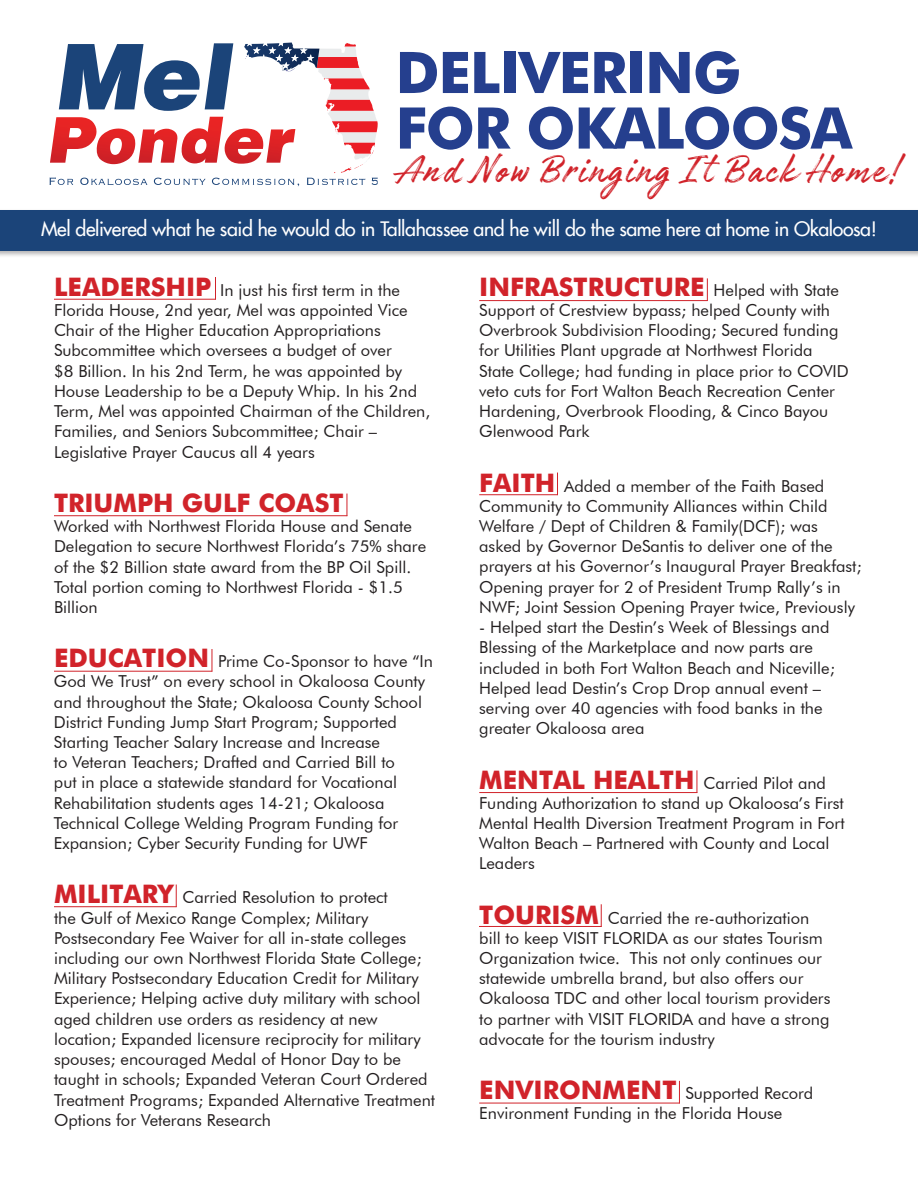
<style>
.page{position:relative;width:918px;height:1188px;background:#fff}
.page>*{position:absolute;margin:0;border:0;box-sizing:border-box;transform-origin:0 0}
.t1{font:700 57.45px/55.5px "Futura BT";letter-spacing:-.02em;color:#253f8e}
.t2{font:44.85px "Authenia";letter-spacing:.04em;color:#d1232a}
.t3{font:700 25.5px "Futura";color:#d1232a}
.t4{font:19.5px "Futura";letter-spacing:-.02em;color:#fff}
.t5{font:16.5px/20.2px "Futura BT";color:#231f20}
.s1{font-family:"Futura";font-weight:700;font-size:25.5px;color:#d1232a}
</style>
<div class="page">
<div style="left:0;top:208px;width:918px;height:50px;background:#231f20;opacity:.35"></div>
<div style="left:0;top:210px;width:918px;height:40px;background:#1b4479"></div>
<svg style="left:49px;top:43px;width:329px;height:143px"></svg>
<svg style="left:215px;top:277px;width:1px;height:22px"></svg>
<hr style="left:54px;top:299px;width:162px;height:1px;background:#d1232a">
<svg style="left:347px;top:494px;width:1px;height:22px"></svg>
<hr style="left:54px;top:515px;width:293px;height:1px;background:#d1232a">
<svg style="left:212px;top:649px;width:1px;height:23px"></svg>
<hr style="left:54px;top:671px;width:158px;height:1px;background:#d1232a">
<svg style="left:176px;top:885px;width:1px;height:21px"></svg>
<hr style="left:54px;top:906px;width:123px;height:1px;background:#d1232a">
<svg style="left:707px;top:278px;width:1px;height:22px"></svg>
<hr style="left:479px;top:300px;width:229px;height:1px;background:#d1232a">
<svg style="left:557px;top:473px;width:1px;height:21px"></svg>
<hr style="left:479px;top:494px;width:79px;height:1px;background:#d1232a">
<svg style="left:697px;top:770px;width:1px;height:23px"></svg>
<hr style="left:479px;top:792px;width:218px;height:1px;background:#d1232a">
<svg style="left:601px;top:904px;width:1px;height:22px"></svg>
<hr style="left:479px;top:926px;width:123px;height:1px;background:#d1232a">
<svg style="left:679px;top:1081px;width:1px;height:22px"></svg>
<hr style="left:479px;top:1103px;width:201px;height:1px;background:#d1232a">
<h1 class="t1" style="left:396px;top:44px;width:458px">DELIVERING<br>FOR OKALOOSA</h1>
<h2 class="t2" style="left:396px;top:147px;width:506px">And Now Bringing It Back Home!</h2>
<p class="t4" style="left:41px;top:219px;width:837px">Mel delivered what he said he would do in Tallahassee and he will do the same here at home in Okaloosa!</p>
<p class="t5" style="left:54px;top:280px;width:378px"><span class="s1">LEADERSHIP</span> In just his first term in the Florida House, 2nd year, Mel was appointed Vice Chair of the Higher Education Appropriations Subcommittee which oversees a budget of over<br>$8 Billion. In his 2nd Term, he was appointed by House Leadership to be a Deputy Whip. In his 2nd Term, Mel was appointed Chairman of the Children, Families, and Seniors Subcommittee; Chair – Legislative Prayer Caucus all 4 years</p>
<h3 class="t3" style="left:54px;top:484px;width:291px">TRIUMPH GULF COAST</h3>
<p class="t5" style="left:54px;top:516px;width:374px">Worked with Northwest Florida House and Senate Delegation to secure Northwest Florida’s 75% share of the $2 Billion state award from the BP Oil Spill.<br>Total portion coming to Northwest Florida - $1.5<br>Billion</p>
<p class="t5" style="left:54px;top:651px;width:381px"><span class="s1">EDUCATION</span> Prime Co-Sponsor to have “In God We Trust” on every school in Okaloosa County and throughout the State; Okaloosa County School District Funding Jump Start Program; Supported Starting Teacher Salary Increase and Increase<br>to Veteran Teachers; Drafted and Carried Bill to<br>put in place a statewide standard for Vocational Rehabilitation students ages 14-21; Okaloosa Technical College Welding Program Funding for Expansion; Cyber Security Funding for UWF</p>
<p class="t5" style="left:54px;top:887px;width:383px"><span class="s1">MILITARY</span> Carried Resolution to protect<br>the Gulf of Mexico Range Complex; Military Postsecondary Fee Waiver for all in-state colleges including our own Northwest Florida State College; Military Postsecondary Education Credit for Military Experience; Helping active duty military with school aged children use orders as residency at new location; Expanded licensure reciprocity for military spouses; encouraged Medal of Honor Day to be taught in schools; Expanded Veteran Court Ordered Treatment Programs; Expanded Alternative Treatment Options for Veterans Research</p>
<p class="t5" style="left:479px;top:280px;width:371px"><span class="s1">INFRASTRUCTURE</span> Helped with State Support of Crestview bypass; helped County with Overbrook Subdivision Flooding; Secured funding for Utilities Plant upgrade at Northwest Florida State College; had funding in place prior to COVID veto cuts for Fort Walton Beach Recreation Center Hardening, Overbrook Flooding, &amp; Cinco Bayou Glenwood Park</p>
<p class="t5" style="left:479px;top:475px;width:384px"><span class="s1">FAITH</span> Added a member of the Faith Based Community to Community Alliances within Child Welfare / Dept of Children &amp; Family(DCF); was asked by Governor DeSantis to deliver one of the prayers at his Governor’s Inaugural Prayer Breakfast; Opening prayer for 2 of President Trump Rally’s in NWF; Joint Session Opening Prayer twice, Previously</p>
<p class="t5" style="left:479px;top:617px;width:357px">- Helped start the Destin’s Week of Blessings and Blessing of the Marketplace and now parts are included in both Fort Walton Beach and Niceville; Helped lead Destin’s Crop Drop annual event – serving over 40 agencies with food banks in the greater Okaloosa area</p>
<p class="t5" style="left:479px;top:772px;width:367px"><span class="s1">MENTAL HEALTH</span> Carried Pilot and Funding Authorization to stand up Okaloosa’s First Mental Health Diversion Treatment Program in Fort Walton Beach – Partnered with County and Local Leaders</p>
<p class="t5" style="left:479px;top:907px;width:353px"><span class="s1">TOURISM</span> Carried the re-authorization bill to keep VISIT FLORIDA as our states Tourism Organization twice. This not only continues our statewide umbrella brand, but also offers our Okaloosa TDC and other local tourism providers to partner with VISIT FLORIDA and have a strong advocate for the tourism industry</p>
<p class="t5" style="left:479px;top:1083px;width:336px"><span class="s1">ENVIRONMENT</span> Supported Record<br>Environment Funding in the Florida House</p>
</div>
